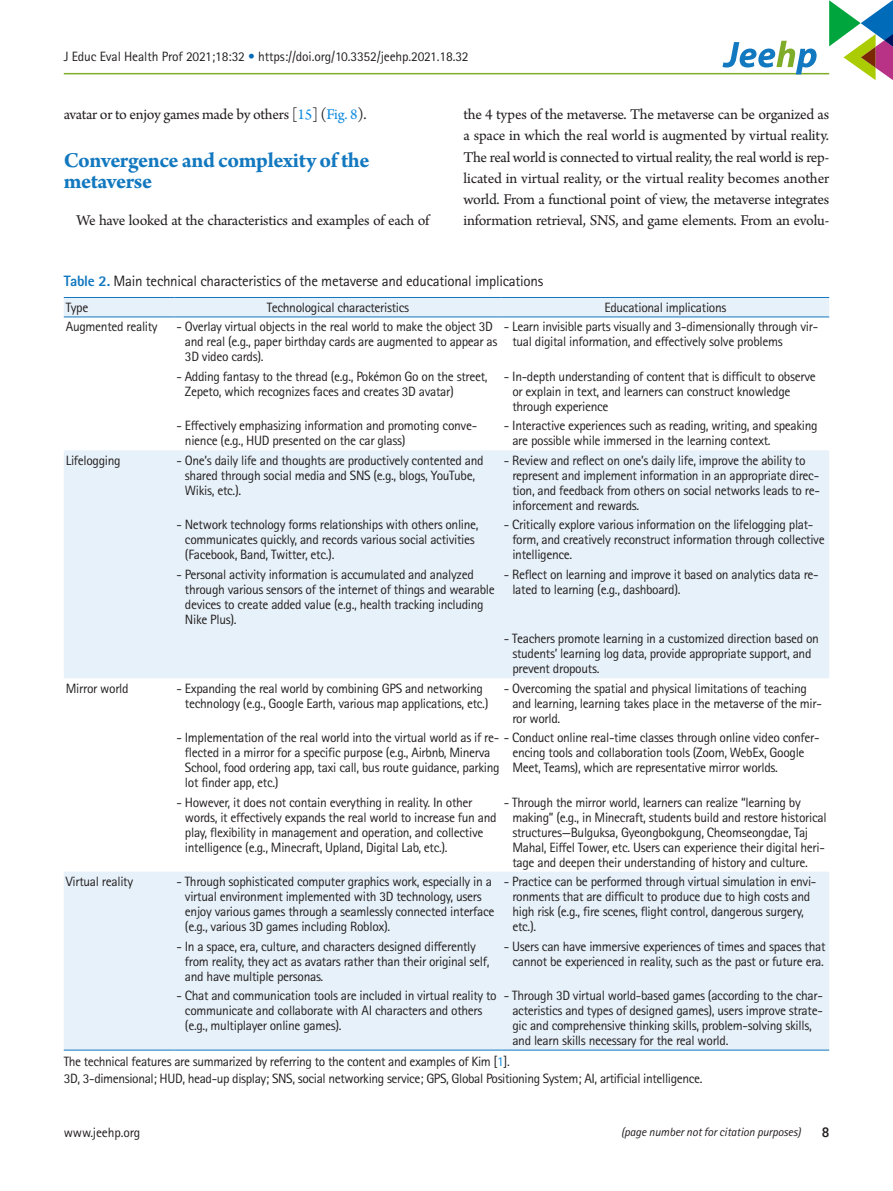
<style>
.page{position:relative;width:893px;height:1191px;background:#fff}
.page>*{position:absolute;margin:0;border:0;box-sizing:border-box;transform-origin:0 0}
.body-title{font:700 22.5px/21.3px "Arno Pro";letter-spacing:-.02em;color:#1278bf}
.body{font:15.75px/21.3px "Arno Pro";letter-spacing:-.015em;color:#231f20;text-align:justify}
.table-caption{font:15px "Rotis Sans Serif Std";letter-spacing:-.02em;color:#231f20}
.tbody{font:13.5px/15px "Rotis Sans Serif Std";letter-spacing:-.025em;color:#231f20}
.table-wrap-foot{font:13.5px "Rotis Sans Serif Std";letter-spacing:-.03em;color:#231f20}
.t1{font:500 13.5px "Roboto";color:#231f20}
.t2{font:italic 12px "Rotis Sans Serif Std";letter-spacing:-.01em;color:#231f20}
.s1{color:#006bb8}
.s2{color:#0b88de}
.s3{font-weight:800;color:#1278bf}
</style>
<div class="page">
<hr style="left:64px;top:73px;width:765px;height:1px;background:#80ad29">
<svg style="left:829px;top:0;width:64px;height:80px"></svg>
<svg style="left:722px;top:41px;width:95px;height:33px"></svg>
<div style="left:64px;top:298px;width:765px;height:19px;background:#e7f1f9"></div>
<svg style="left:64px;top:450px;width:765px;height:599px;fill:#e7f1f9"></svg>
<hr style="left:64px;top:1049px;width:110px;height:1px;background:#1278bf">
<hr style="left:174px;top:1049px;width:328px;height:1px;background:#1278bf">
<hr style="left:502px;top:1049px;width:327px;height:1px;background:#1278bf">
<hr style="left:64px;top:297px;width:110px;height:1px;background:#1278bf">
<hr style="left:174px;top:297px;width:328px;height:1px;background:#1278bf">
<hr style="left:502px;top:297px;width:327px;height:1px;background:#1278bf">
<hr style="left:64px;top:317px;width:110px;height:1px;background:#1278bf">
<hr style="left:174px;top:317px;width:328px;height:1px;background:#1278bf">
<hr style="left:502px;top:317px;width:327px;height:1px;background:#1278bf">
<p class="tbody" style="left:64px;top:49px;width:406px">J Educ Eval Health Prof 2021;18:32 <span class="s1">•</span> https://doi.org/10.3352/jeehp.2021.18.32</p>
<p class="body" style="left:64px;top:104px;width:304px">avatar or to enjoy games made by others [<span class="s2">15</span>] (<span class="s2">Fig. 8</span>).</p>
<p class="body-title" style="left:64px;top:151px;width:307px">Convergence and complexity of the metaverse</p>
<p class="body" style="left:77px;top:211px;width:354px">We have looked at the characteristics and examples of each of</p>
<p class="body" style="left:463px;top:104px;width:367px">the 4 types of the metaverse. The metaverse can be organized as a space in which the real world is augmented by virtual reality.<br>The real world is connected to virtual reality, the real world is rep&shy;licated in virtual reality, or the virtual reality becomes another world. From a functional point of view, the metaverse integrates information retrieval, SNS, and game elements. From an evolu-</p>
<p class="table-caption" style="left:64px;top:272px;width:481px"><span class="s3">Table 2.</span> Main technical characteristics of the metaverse and educational implications</p>
<p class="tbody" style="left:66px;top:300px;width:24px">Type</p>
<p class="tbody" style="left:267px;top:300px;width:144px">Technological characteristics</p>
<p class="tbody" style="left:604px;top:300px;width:123px">Educational implications</p>
<p class="tbody" style="left:66px;top:319px;width:93px">Augmented reality</p>
<p class="tbody" style="left:185px;top:319px;width:314px;text-indent:-9px">- Overlay virtual objects in the real world to make the object 3D and real (e.g., paper birthday cards are augmented to appear as<br>3D video cards).</p>
<p class="tbody" style="left:512px;top:319px;width:307px;text-indent:-9px">- Learn invisible parts visually and 3-dimensionally through vir&shy;tual digital information, and effectively solve problems</p>
<p class="tbody" style="left:185px;top:369px;width:304px;text-indent:-9px">- Adding fantasy to the thread (e.g., Pokémon Go on the street,<br>Zepeto, which recognizes faces and creates 3D avatar)</p>
<p class="tbody" style="left:512px;top:369px;width:305px;text-indent:-9px">- In-depth understanding of content that is difficult to observe or explain in text, and learners can construct knowledge through experience</p>
<p class="tbody" style="left:185px;top:418px;width:294px;text-indent:-9px">- Effectively emphasizing information and promoting conve&shy;nience (e.g., HUD presented on the car glass)</p>
<p class="tbody" style="left:512px;top:418px;width:307px;text-indent:-9px">- Interactive experiences such as reading, writing, and speaking are possible while immersed in the learning context.</p>
<p class="tbody" style="left:66px;top:453px;width:56px">Lifelogging</p>
<p class="tbody" style="left:185px;top:453px;width:300px;text-indent:-9px">- One’s daily life and thoughts are productively contented and shared through social media and SNS (e.g., blogs, YouTube,<br>Wikis, etc.).</p>
<p class="tbody" style="left:512px;top:453px;width:309px;text-indent:-9px">- Review and reflect on one’s daily life, improve the ability to represent and implement information in an appropriate direc&shy;tion, and feedback from others on social networks leads to re&shy;inforcement and rewards.</p>
<p class="tbody" style="left:185px;top:517px;width:295px;text-indent:-9px">- Network technology forms relationships with others online, communicates quickly, and records various social activities (Facebook, Band, Twitter, etc.).</p>
<p class="tbody" style="left:512px;top:517px;width:314px;text-indent:-9px">- Critically explore various information on the lifelogging plat&shy;form, and creatively reconstruct information through collective intelligence.</p>
<p class="tbody" style="left:185px;top:567px;width:311px;text-indent:-9px">- Personal activity information is accumulated and analyzed through various sensors of the internet of things and wearable devices to create added value (e.g., health tracking including Nike Plus).</p>
<p class="tbody" style="left:512px;top:567px;width:308px;text-indent:-9px">- Reflect on learning and improve it based on analytics data re&shy;lated to learning (e.g., dashboard).</p>
<p class="tbody" style="left:512px;top:631px;width:308px;text-indent:-9px">- Teachers promote learning in a customized direction based on students’ learning log data, provide appropriate support, and prevent dropouts.</p>
<p class="tbody" style="left:66px;top:680px;width:64px">Mirror world</p>
<p class="tbody" style="left:185px;top:680px;width:305px;text-indent:-9px">- Expanding the real world by combining GPS and networking technology (e.g., Google Earth, various map applications, etc.)</p>
<p class="tbody" style="left:512px;top:680px;width:311px;text-indent:-9px">- Overcoming the spatial and physical limitations of teaching and learning, learning takes place in the metaverse of the mir&shy;ror world.</p>
<p class="tbody" style="left:185px;top:730px;width:636px;text-indent:-9px">- Implementation of the real world into the virtual world as if re- - Conduct online real-time classes through online video confer&shy;flected in a mirror for a specific purpose (e.g., Airbnb, Minerva<br>School, food ordering app, taxi call, bus route guidance, parking<br>lot finder app, etc.)</p>
<p class="tbody" style="left:512px;top:745px;width:294px">encing tools and collaboration tools (Zoom, WebEx, Google<br>Meet, Teams), which are representative mirror worlds.</p>
<p class="tbody" style="left:185px;top:794px;width:313px;text-indent:-9px">- However, it does not contain everything in reality. In other words, it effectively expands the real world to increase fun and play, flexibility in management and operation, and collective intelligence (e.g., Minecraft, Upland, Digital Lab, etc.).</p>
<p class="tbody" style="left:512px;top:794px;width:316px;text-indent:-9px">- Through the mirror world, learners can realize “learning by making” (e.g., in Minecraft, students build and restore historical structures—Bulguksa, Gyeongbokgung, Cheomseongdae, Taj Mahal, Eiffel Tower, etc. Users can experience their digital heri&shy;tage and deepen their understanding of history and culture.</p>
<p class="tbody" style="left:66px;top:874px;width:69px">Virtual reality</p>
<p class="tbody" style="left:185px;top:874px;width:311px;text-indent:-9px">- Through sophisticated computer graphics work, especially in a virtual environment implemented with 3D technology, users enjoy various games through a seamlessly connected interface (e.g., various 3D games including Roblox).</p>
<p class="tbody" style="left:512px;top:874px;width:305px;text-indent:-9px">- Practice can be performed through virtual simulation in envi&shy;ronments that are difficult to produce due to high costs and high risk (e.g., fire scenes, flight control, dangerous surgery, etc.).</p>
<p class="tbody" style="left:185px;top:938px;width:306px;text-indent:-9px">- In a space, era, culture, and characters designed differently from reality, they act as avatars rather than their original self, and have multiple personas.</p>
<p class="tbody" style="left:504px;top:938px;width:323px;text-align:center">- Users can have immersive experiences of times and spaces that cannot be experienced in reality, such as the past or future era.</p>
<p class="tbody" style="left:185px;top:988px;width:313px;text-indent:-9px">- Chat and communication tools are included in virtual reality to communicate and collaborate with AI characters and others (e.g., multiplayer online games).</p>
<p class="tbody" style="left:512px;top:988px;width:312px;text-indent:-9px">- Through 3D virtual world-based games (according to the char&shy;acteristics and types of designed games), users improve strate&shy;gic and comprehensive thinking skills, problem-solving skills, and learn skills necessary for the real world.</p>
<p class="table-wrap-foot" style="left:64px;top:1053px;width:448px">The technical features are summarized by referring to the content and examples of Kim [<span class="s2">1</span>].</p>
<p class="table-wrap-foot" style="left:64px;top:1070px;width:640px">3D, 3-dimensional; HUD, head-up display; SNS, social networking service; GPS, Global Positioning System; AI, artificial intelligence.</p>
<p class="t2" style="left:621px;top:1124px;width:181px">(page number not for citation purposes)</p>
<p class="tbody" style="left:64px;top:1124px;width:78px">www.jeehp.org</p>
<p class="t1" style="left:822px;top:1123px;width:9px">8</p>
</div>
